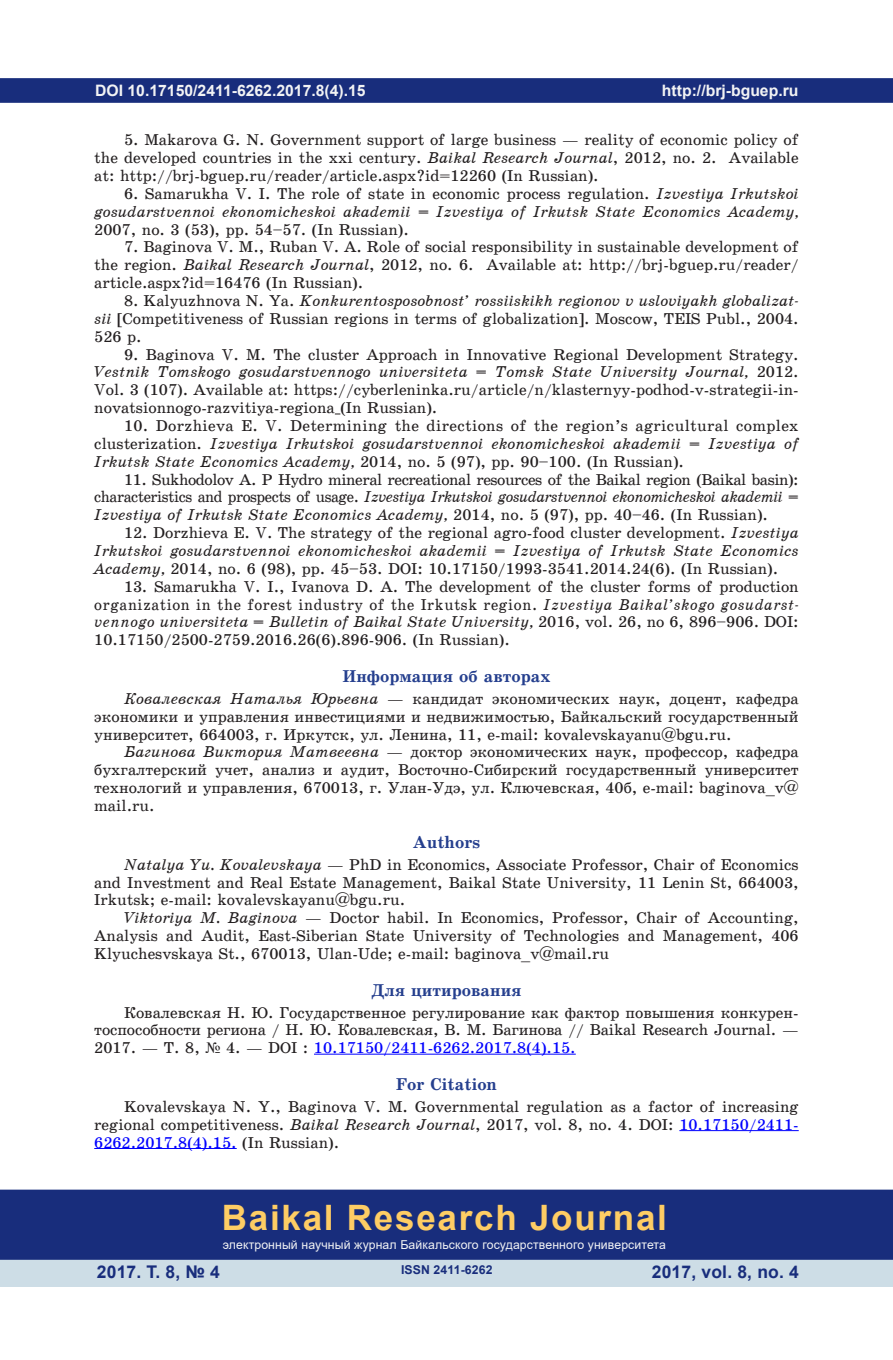
<style>
.page{position:relative;width:893px;height:1360px;background:#fff}
.page>*{position:absolute;margin:0;border:0;box-sizing:border-box;transform-origin:0 0}
.Текст{font:700 35px "Arial";letter-spacing:.05em;color:#fecd64}
.Текст-2{font:700 17.5px "Arial";letter-spacing:.01em;color:#182d7c}
.Подзаголовок1{font:17.15px "School Book C Bold";color:#253f8e}
.Текст_вопросы{font:15.75px/17.8px "School Book C";color:#231f20;text-align:justify}
.Текст_вопросы-2{font:15.75px/17.8px "School Book C Italic";color:#231f20;text-align:justify}
.Текст-3{font:700 15.75px "Arial";color:#f2f3f4}
.Текст-4{font:12.25px "Arial";letter-spacing:.01em;color:#f2f3f4}
.Текст-5{font:700 12.25px "Arial";letter-spacing:.01em;color:#182d7c}
.s1{font-family:"School Book C Italic"}
.s2{font-family:"School Book C"}
.s3{font-family:"Times New Roman"}
.s4{color:#00f}
</style>
<div class="page">
<div style="left:1px;top:79px;width:891px;height:23px;background:#182d7c"></div>
<div style="left:0;top:78px;width:893px;height:25px;border:2px solid #182d7c"></div>
<div style="left:0;top:1258px;width:893px;height:28px;background:#cddde6"></div>
<div style="left:1px;top:1190px;width:891px;height:68px;background:#182d7c"></div>
<div style="left:0;top:1189px;width:893px;height:70px;border:2px solid #182d7c"></div>
<hr style="left:314px;top:1053px;width:262px;height:1px;background:#00f">
<hr style="left:679px;top:1130px;width:120px;height:1px;background:#00f">
<hr style="left:94px;top:1148px;width:143px;height:1px;background:#00f">
<p class="Текст-3" style="left:95px;top:79px;width:272px">DOI 10.17150/2411-6262.2017.8(4).15</p>
<p class="Текст_вопросы" style="left:94px;top:131px;width:706px;text-indent:30px">5. Makarova G. N. Government support of large business — reality of economic policy of the developed countries in the xxi century. <span class="s1">Baikal Research Journal</span>, 2012, no. 2. Available at: http://brj-bguep.ru/reader/article.aspx?id=12260 (In Russian).</p>
<p class="Текст_вопросы-2" style="left:94px;top:184px;width:706px;text-indent:30px"><span class="s2">6. Samarukha V. I. The role of state in economic process regulation.</span> Izvestiya Irkutskoi gosudarstvennoi ekonomicheskoi akademii = Izvestiya of Irkutsk State Economics Academy, <span class="s2">2007, no. 3 (53), pp. 54–57. (In Russian).</span></p>
<p class="Текст_вопросы" style="left:94px;top:238px;width:706px;text-indent:30px">7. Baginova V. M., Ruban V. A. Role of social responsibility in sustainable development of the region. <span class="s1">Baikal Research Journal</span>, 2012, no. 6. Available at: http://brj-bguep.ru/reader/ article.aspx?id=16476 (In Russian).</p>
<p class="Текст_вопросы" style="left:94px;top:292px;width:706px;text-indent:30px">8. Kalyuzhnova N. Ya. <span class="s1">Konkurentosposobnost’ rossiiskikh regionov v usloviyakh globalizat&shy;sii</span> [Competitiveness of Russian regions in terms of globalization]. Moscow, TEIS Publ., 2004.<br>526 p.</p>
<p class="Текст_вопросы" style="left:94px;top:345px;width:706px;text-indent:30px">9. Baginova V. M. The cluster Approach in Innovative Regional Development Strategy.<br><span class="s1">Vestnik Tomskogo gosudarstvennogo universiteta = Tomsk State University Journal,</span> 2012.<br>Vol. 3 (107). Available at: https://cyberleninka.ru/article/n/klasternyy-podhod-v-strategii-in&shy;novatsionnogo-razvitiya-regiona (In Russian).</p>
<p class="Текст_вопросы" style="left:94px;top:417px;width:706px;text-indent:30px">10. Dorzhieva E. V. Determining the directions of the region’s agricultural complex clusterization. <span class="s1">Izvestiya Irkutskoi gosudarstvennoi ekonomicheskoi akademii = Izvestiya of Irkutsk State Economics Academy,</span> 2014, no. 5 (97), pp. 90–100. (In Russian).</p>
<p class="Текст_вопросы" style="left:94px;top:470px;width:706px;text-indent:30px">11. Sukhodolov A. P Hydro mineral recreational resources of the Baikal region (Baikal basin): characteristics and prospects of usage. <span class="s1">Izvestiya Irkutskoi gosudarstvennoi ekonomicheskoi akademii = Izvestiya of Irkutsk State Economics Academy,</span> 2014, no. 5 (97), pp. 40–46. (In Russian).</p>
<p class="Текст_вопросы" style="left:94px;top:524px;width:706px;text-indent:30px">12. Dorzhieva E. V. The strategy of the regional agro-food cluster development. <span class="s1">Izvestiya Irkutskoi gosudarstvennoi ekonomicheskoi akademii = Izvestiya of Irkutsk State Economics Academy,</span> 2014, no. 6 (98), pp. 45–53. DOI: 10.17150/1993-3541.2014.24(6). (In Russian).</p>
<p class="Текст_вопросы" style="left:94px;top:577px;width:706px;text-indent:30px">13. Samarukha V. I., Ivanova D. A. The development of the cluster forms of production organization in the forest industry of the Irkutsk region. <span class="s1">Izvestiya Baikal’skogo gosudarst&shy;vennogo universiteta = Bulletin of Baikal State University,</span> 2016, vol. 26, no 6, 896–906. DOI:<br>10.17150/2500-2759.2016.26(6).896-906. (In Russian).</p>
<p class="Подзаголовок1" style="left:342px;top:667px;width:210px">Информация об авторах</p>
<p class="Текст_вопросы" style="left:94px;top:689px;width:706px;text-indent:30px"><span class="s1">Ковалевская Наталья Юрьевна</span> — кандидат экономических наук, доцент, кафедра экономики и управления инвестициями и недвижимостью, Байкальский государственный университет, 664003, г. Иркутск, ул. Ленина, 11, e-mail: kovalevskayanu@bgu.ru.</p>
<p class="Текст_вопросы" style="left:94px;top:743px;width:706px;text-indent:30px"><span class="s1">Багинова Виктория Матвеевна</span> — доктор экономических наук, профессор, кафедра бухгалтерский учет, анализ и аудит, Восточно-Сибирский государственный университет технологий и управления, 670013, г. Улан-Удэ, ул. Ключевская, 40б, e-mail: baginova_v@ mail.ru.</p>
<p class="Подзаголовок1" style="left:413px;top:832px;width:69px">Authors</p>
<p class="Текст_вопросы" style="left:94px;top:855px;width:706px;text-indent:30px"><span class="s1">Natalya Yu. Kovalevskaya</span> — PhD in Economics, Associate Professor, Chair of Economics and Investment and Real Estate Management, Baikal State University, 11 Lenin St, 664003, Irkutsk; e-mail: kovalevskayanu@bgu.ru.</p>
<p class="Текст_вопросы" style="left:94px;top:909px;width:706px;text-indent:30px"><span class="s1">Viktoriya M. Baginova</span> — Doctor habil. In Economics, Professor, Chair of Accounting, Analysis and Audit, East-Siberian State University of Technologies and Management, 406<br>Klyuchesvskaya St., 670013, Ulan-Ude; e-mail: baginova_v@mail.ru</p>
<p class="Подзаголовок1" style="left:371px;top:980px;width:152px">Для цитирования</p>
<p class="Текст_вопросы" style="left:94px;top:1003px;width:706px;text-indent:30px">Ковалевская Н. Ю. Государственное регулирование как фактор повышения конкурен&shy;тоспособности региона / Н. Ю. Ковалевская, В. М. Багинова // Baikal Research Journal. — 2017. — Т. 8, <span class="s3">№</span> 4. — DOI : <span class="s4">10.17150/2411-6262.2017.8(4).15.</span></p>
<p class="Подзаголовок1" style="left:396px;top:1075px;width:103px">For Citation</p>
<p class="Текст_вопросы" style="left:94px;top:1097px;width:706px;text-indent:30px">Kovalevskaya N. Y., Baginova V. M. Governmental regulation as a factor of increasing regional competitiveness. <span class="s1">Baikal Research Journal</span>, 2017, vol. 8, no. 4. DOI: <span class="s4">10.17150/2411- 6262.2017.8(4).15.</span> (In Russian).</p>
<p class="Текст-3" style="left:662px;top:79px;width:138px">http://brj-bguep.ru</p>
<p class="Текст" style="left:222px;top:1192px;width:447px">Baikal Research Journal</p>
<p class="Текст-4" style="left:223px;top:1236px;width:445px">электронный научный журнал Байкальского государственного университета</p>
<p class="Текст-5" style="left:401px;top:1261px;width:93px">ISSN 2411-6262</p>
<p class="Текст-2" style="left:97px;top:1259px;width:125px">2017. Т. 8, № 4</p>
<p class="Текст-2" style="left:652px;top:1259px;width:149px">2017, vol. 8, no. 4</p>
</div>
